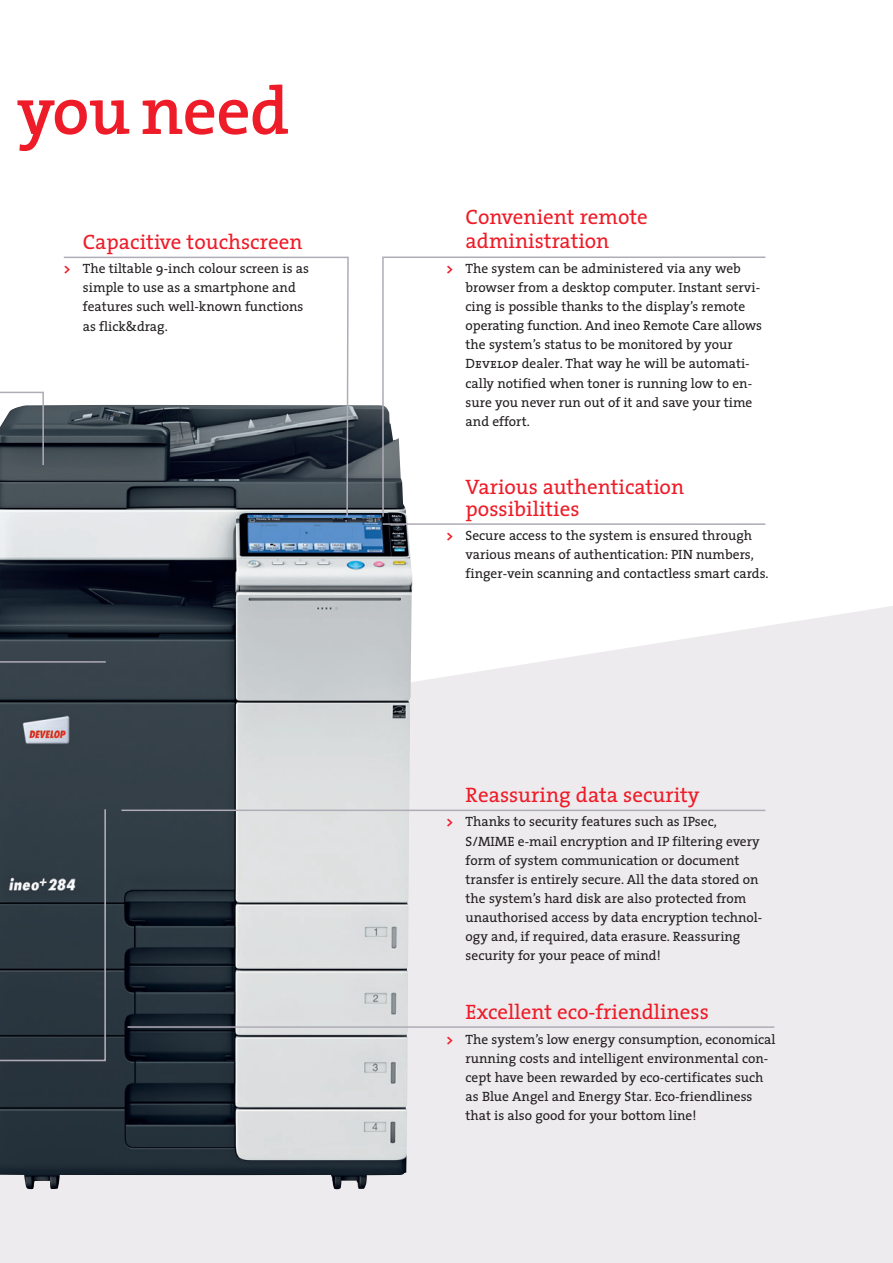
<style>
.page{position:relative;width:893px;height:1263px;background:#fff}
.page>*{position:absolute;margin:0;border:0;box-sizing:border-box;transform-origin:0 0}
.t1{font:600 67.5px "The Serif";letter-spacing:-.01em;color:#ee1c28}
.t2{font:21px/21.8px "The Serif";color:#ee1c28}
.t3{font:13.5px/19.2px "The Serif";color:#231f20}
.s1{font-weight:700;color:#ee1c28}
.s2{font-family:"The Serif Caps"}
</style>
<div class="page">
<div style="left:0;top:606px;width:893px;height:657px;background:#edebed"></div>
<img style="left:0;top:405px;width:412px;height:785px">
<svg style="left:62px;top:256px;width:287px;height:262px"></svg>
<svg style="left:381px;top:256px;width:385px;height:262px"></svg>
<hr style="left:0;top:661px;width:106px;height:2px;background:#afabb7">
<hr style="left:128px;top:1026px;width:646px;height:2px;background:#afabb7">
<hr style="left:383px;top:523px;width:382px;height:2px;background:#afabb7">
<svg style="left:0;top:808px;width:107px;height:254px;background:#313d45"></svg>
<svg style="left:0;top:391px;width:45px;height:75px"></svg>
<hr style="left:121px;top:809px;width:644px;height:2px;background:#afabb7">
<h1 class="t1" style="left:17px;top:85px;width:274px">you need</h1>
<h2 class="t2" style="left:83px;top:233px;width:221px">Capacitive touchscreen</h2>
<p class="t3" style="left:83px;top:260px;width:228px;text-indent:-19px"><span class="s1">&gt;</span> The tiltable 9-inch colour screen is as simple to use as a smartphone and features such well-known functions as flick&amp;drag.</p>
<h2 class="t2" style="left:466px;top:207px;width:184px;line-height:24.5px">Convenient remote administration</h2>
<p class="t3" style="left:466px;top:260px;width:298px;text-indent:-19px"><span class="s1">&gt;</span> The system can be administered via any web browser from a desktop computer. Instant servi - c ing is possible thanks to the display’s remote operating function. And ineo Remote Care allows the system’s status to be monitored by your <span class="s2">Develop</span> dealer. That way he will be automati&shy;cally notified when toner is running low to en - sure you never run out of it and save your time and effort.</p>
<h2 class="t2" style="left:466px;top:478px;width:220px">Various authentication possibilities</h2>
<p class="t3" style="left:466px;top:527px;width:305px;text-indent:-19px"><span class="s1">&gt;</span> Secure access to the system is ensured through various means of authentication: PIN numbers, finger-vein scanning and contactless smart cards.</p>
<h2 class="t2" style="left:466px;top:786px;width:236px">Reassuring data security</h2>
<p class="t3" style="left:466px;top:814px;width:298px;text-indent:-19px"><span class="s1">&gt;</span> Thanks to security features such as IPsec, S/MIME e-mail encryption and IP filtering every form of system communication or document transfer is entirely secure. All the data stored on the system’s hard disk are also protected from unauthorised access by data encryption technol&shy;ogy and, if required, data erasure. Reassuring security for your peace of mind!</p>
<h2 class="t2" style="left:466px;top:1003px;width:245px">Excellent eco-friendliness</h2>
<p class="t3" style="left:466px;top:1031px;width:311px;text-indent:-19px"><span class="s1">&gt;</span> The system’s low energy consumption, economical running costs and intelligent environmental con&shy;cept have been rewarded by eco-certificates such as Blue Angel and Energy Star. Eco-friendliness that is also good for your bottom line!</p>
</div>
